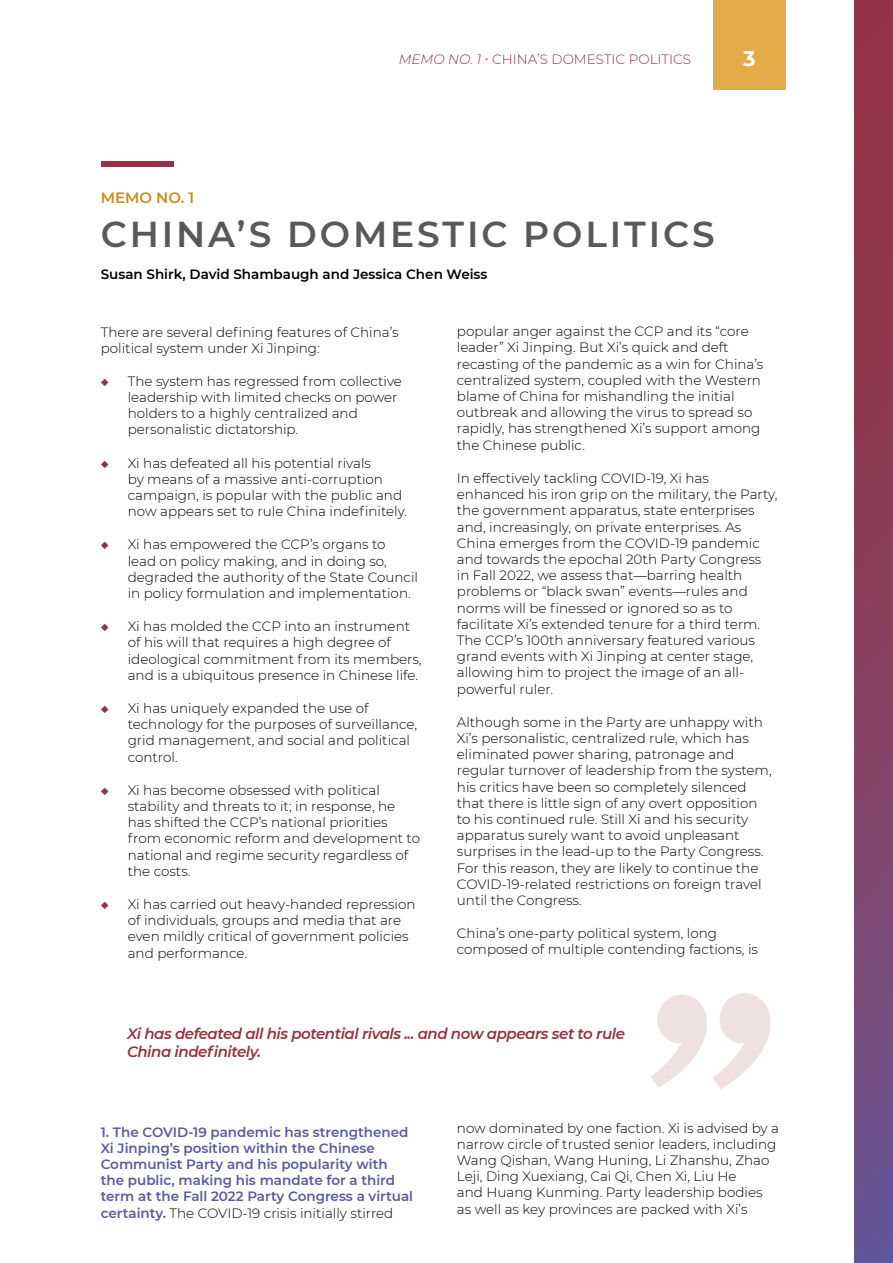
<style>
.page{position:relative;width:893px;height:1263px;background:#fff}
.page>*{position:absolute;margin:0;border:0;box-sizing:border-box;transform-origin:0 0}
.t1{font:600 36px "Montserrat";letter-spacing:.08em;color:#58595b}
.t2{font:700 21px "Montserrat";color:#fff}
.t3{font:italic 600 15px/18px "Montserrat";letter-spacing:-.03em;color:#973140}
.t4{font:600 15px "Montserrat";color:#ca8c1e}
.t5{font:300 13.5px/16.2px "Montserrat";color:#000}
.t6{font:600 13.5px/16.2px "Montserrat";color:#5a59a5}
.t7{font:600 13.5px "Montserrat";color:#000}
.t8{font:300 13.5px "Montserrat";color:#973140}
.s1{font-style:italic}
.s2{color:#973140}
.s3{font-weight:300;color:#000}
</style>
<div class="page">
<div style="left:713px;top:0;width:73px;height:90px;background:#e4ac48"></div>
<div style="left:855px;top:0;width:38px;height:1263px;background:linear-gradient(to bottom,#9a2f38,#6e548f)"></div>
<div style="left:101px;top:162px;width:72px;height:5px;background:#973140"></div>
<svg style="left:651px;top:993px;width:120px;height:96px"></svg>
<p class="t8" style="left:399px;top:50px;width:294px"><span class="s1">MEMO NO. 1</span> • CHINA’S DOMESTIC POLITICS</p>
<h2 class="t2" style="left:743px;top:44px;width:14px">3</h2>
<p class="t4" style="left:101px;top:187px;width:95px">MEMO NO. 1</p>
<h1 class="t1" style="left:101px;top:208px;width:615px">CHINA’S DOMESTIC POLITICS</h1>
<p class="t7" style="left:101px;top:265px;width:388px">Susan Shirk, David Shambaugh and Jessica Chen Weiss</p>
<p class="t5" style="left:101px;top:324px;width:299px">There are several defining features of China’s political system under Xi Jinping:</p>
<p class="t5" style="left:128px;top:372px;width:276px;text-indent:-27px"><span class="s2">◆</span> The system has regressed from collective leadership with limited checks on power holders to a highly centralized and personalistic dictatorship.</p>
<p class="t5" style="left:128px;top:454px;width:281px;text-indent:-27px"><span class="s2">◆</span> Xi has defeated all his potential rivals<br>by means of a massive anti-corruption campaign, is popular with the public and now appears set to rule China indefinitely.</p>
<p class="t5" style="left:128px;top:536px;width:292px;text-indent:-27px"><span class="s2">◆</span> Xi has empowered the CCP’s organs to<br>lead on policy making, and in doing so, degraded the authority of the State Council in policy formulation and implementation.</p>
<p class="t5" style="left:128px;top:618px;width:295px;text-indent:-27px"><span class="s2">◆</span> Xi has molded the CCP into an instrument of his will that requires a high degree of ideological commitment from its members, and is a ubiquitous presence in Chinese life.</p>
<p class="t5" style="left:128px;top:700px;width:291px;text-indent:-27px"><span class="s2">◆</span> Xi has uniquely expanded the use of technology for the purposes of surveillance, grid management, and social and political control.</p>
<p class="t5" style="left:128px;top:781px;width:294px;text-indent:-27px"><span class="s2">◆</span> Xi has become obsessed with political stability and threats to it; in response, he has shifted the CCP’s national priorities from economic reform and development to national and regime security regardless of the costs.</p>
<p class="t5" style="left:128px;top:896px;width:289px;text-indent:-27px"><span class="s2">◆</span> Xi has carried out heavy-handed repression of individuals, groups and media that are even mildly critical of government policies and performance.</p>
<p class="t5" style="left:457px;top:323px;width:308px">popular anger against the CCP and its “core leader” Xi Jinping. But Xi’s quick and deft recasting of the pandemic as a win for China’s centralized system, coupled with the Western blame of China for mishandling the initial outbreak and allowing the virus to spread so rapidly, has strengthened Xi’s support among the Chinese public.</p>
<p class="t5" style="left:457px;top:470px;width:322px">In effectively tackling COVID-19, Xi has enhanced his iron grip on the military, the Party, the government apparatus, state enterprises and, increasingly, on private enterprises. As China emerges from the COVID-19 pandemic and towards the epochal 20th Party Congress<br>in Fall 2022, we assess that—barring health problems or “black swan” events—rules and norms will be finessed or ignored so as to facilitate Xi’s extended tenure for a third term.<br>The CCP’s 100th anniversary featured various grand events with Xi Jinping at center stage, allowing him to project the image of an all&shy;powerful ruler.</p>
<p class="t5" style="left:457px;top:713px;width:316px">Although some in the Party are unhappy with Xi’s personalistic, centralized rule, which has eliminated power sharing, patronage and regular turnover of leadership from the system, his critics have been so completely silenced that there is little sign of any overt opposition to his continued rule. Still Xi and his security apparatus surely want to avoid unpleasant surprises in the lead-up to the Party Congress.<br>For this reason, they are likely to continue the COVID-19-related restrictions on foreign travel until the Congress.</p>
<p class="t5" style="left:457px;top:925px;width:303px">China’s one-party political system, long composed of multiple contending factions, is</p>
<p class="t3" style="left:127px;top:1024px;width:499px">Xi has defeated all his potential rivals ... and now appears set to rule<br>China indefinitely.</p>
<p class="t6" style="left:101px;top:1123px;width:314px">1. The COVID-19 pandemic has strengthened Xi Jinping’s position within the Chinese Communist Party and his popularity with the public, making his mandate for a third term at the Fall 2022 Party Congress a virtual certainty. <span class="s3">The COVID-19 crisis initially stirred</span></p>
<p class="t5" style="left:457px;top:1119px;width:324px">now dominated by one faction. Xi is advised by a narrow circle of trusted senior leaders, including Wang Qishan, Wang Huning, Li Zhanshu, Zhao Leji, Ding Xuexiang, Cai Qi, Chen Xi, Liu He<br>and Huang Kunming. Party leadership bodies as well as key provinces are packed with Xi’s</p>
</div>
